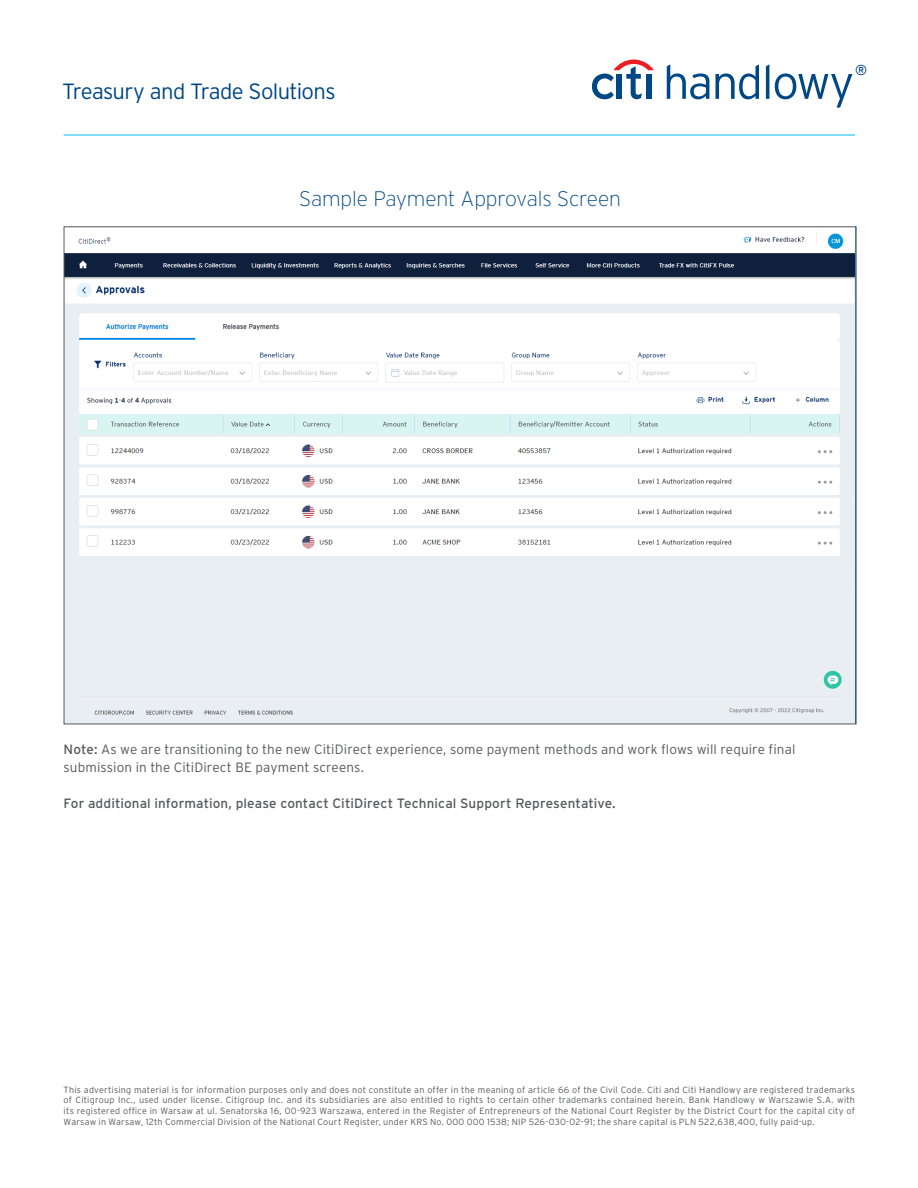
<style>
.page{position:relative;width:918px;height:1188px;background:#fff}
.page>*{position:absolute;margin:0;border:0;box-sizing:border-box;transform-origin:0 0}
.t1{font:300 22.05px "Interstate";letter-spacing:-.03em;color:#004785}
.t2{font:200 21px "Interstate";letter-spacing:-.01em;color:#004785}
.t3{font:14.4px "Interstate Pl";color:#004785}
.t4{font:300 13.5px/18px "Interstate";letter-spacing:.01em;color:#58595b}
.t5{font:13.5px "Interstate";letter-spacing:.01em;color:#58595b}
.t6{font:300 9px/10.8px "Interstate Pl";letter-spacing:.025em;color:#58595b;text-align:justify}
.s1{font-weight:400}
</style>
<div class="page">
<hr style="left:64px;top:135px;width:791px;height:1px;background:#00bdf2">
<svg style="left:667px;top:64px;width:42px;height:35px"></svg>
<svg style="left:716px;top:64px;width:43px;height:35px"></svg>
<svg style="left:766px;top:64px;width:3px;height:35px"></svg>
<svg style="left:775px;top:73px;width:77px;height:35px"></svg>
<svg style="left:592px;top:60px;width:62px;height:39px"></svg>
<div style="left:646px;top:74px;width:5px;height:25px;background:#004785"></div>
<img style="left:66px;top:232px;width:788px;height:490px">
<h1 class="t1" style="left:62px;top:79px;width:275px">Treasury and Trade Solutions</h1>
<h2 class="t2" style="left:299px;top:187px;width:323px">Sample Payment Approvals Screen</h2>
<h3 class="t3" style="left:855px;top:62px;width:14px">®</h3>
<h3 class="t4" style="left:64px;top:740px;width:733px"><span class="s1">Note:</span> As we are transitioning to the new CitiDirect experience, some payment methods and work flows will require final submission in the CitiDirect BE payment screens.</h3>
<h3 class="t5" style="left:64px;top:796px;width:554px">For additional information, please contact CitiDirect Technical Support Representative.</h3>
<p class="t6" style="left:64px;top:1084px;width:793px">This advertising material is for information purposes only and does not constitute an offer in the meaning of article 66 of the Civil Code. Citi and Citi Handlowy are registered trademarks of Citigroup Inc., used under license. Citigroup Inc. and its subsidiaries are also entitled to rights to certain other trademarks contained herein. Bank Handlowy w Warszawie S.A. with its registered office in Warsaw at ul. Senatorska 16, 00-923 Warszawa, entered in the Register of Entrepreneurs of the National Court Register by the District Court for the capital city of Warsaw in Warsaw, 12th Commercial Division of the National Court Register, under KRS No. 000 000 1538; NIP 526-030-02-91; the share capital is PLN 522,638,400, fully paid-up.</p>
</div>
